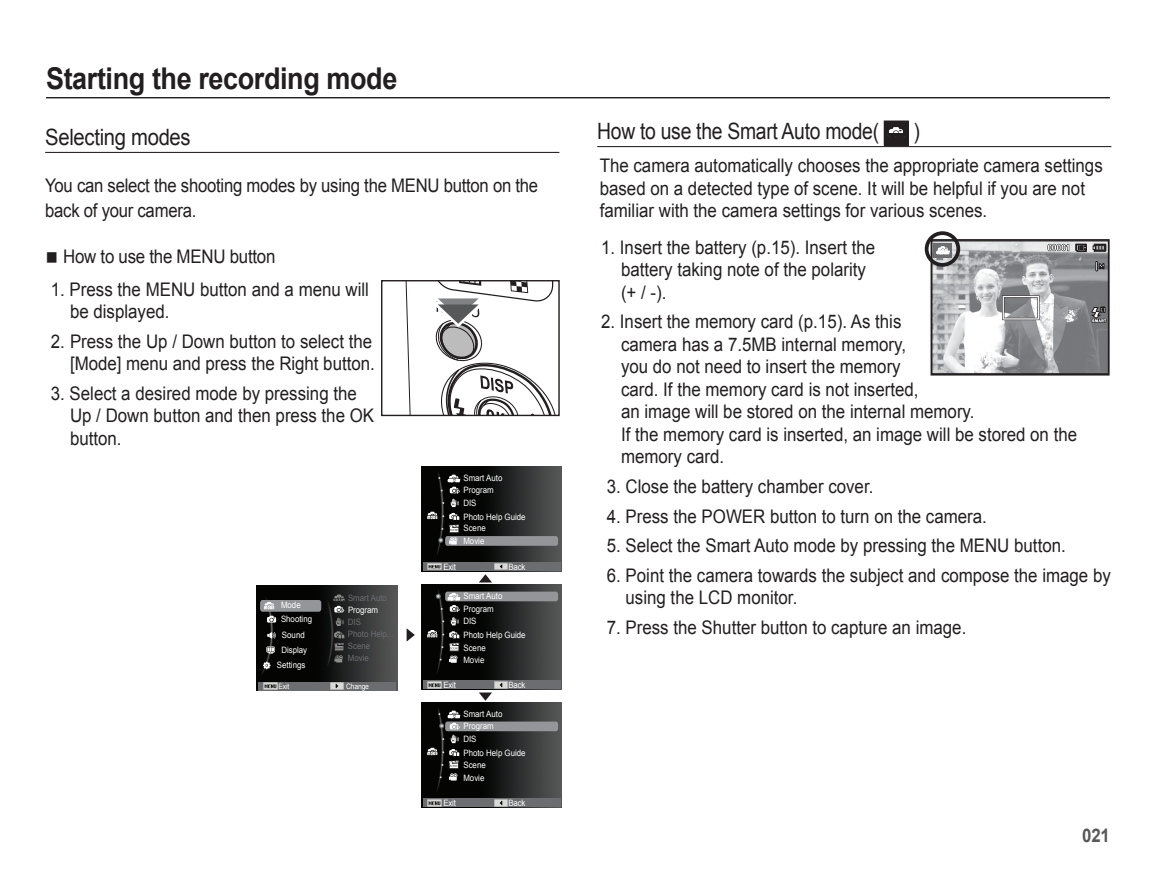
<style>
.page{position:relative;width:1156px;height:872px;background:#fff}
.page>*{position:absolute;margin:0;border:0;box-sizing:border-box;transform-origin:0 0}
.t1{font:700 30px "Arial";letter-spacing:-.015em;color:#231f20;scale:.9 1}
.t2{font:22.5px "Arial";letter-spacing:-.015em;color:#231f20;scale:.86 1}
.t3{font:22.5px "Arial";letter-spacing:-.015em;color:#231f20;scale:.9 1}
.t4{font:18.75px/22.5px "Arial";color:#231f20;scale:.9 1}
.t5{font:18.75px/25px "Arial";color:#231f20;scale:.89 1}
.t6{font:700 18.75px "Arial";color:#57585a;scale:.9 1}
.t7{font:8.75px/12.5px "Arial";color:#fff;scale:.9 1}
.t8{font:8.75px/11.2px "Arial";color:#6c6d70;scale:.9 1}
.t9{font:7.5px "Arial";letter-spacing:-.025em;color:#fff;scale:.9 1}
.s1{font-family:"si ss icons 02"}
</style>
<div class="page">
<svg style="left:381px;top:281px;width:178px;height:134px"></svg>
<hr style="left:46px;top:97px;width:1063px;height:1px;background:#231f20">
<hr style="left:597px;top:146px;width:514px;height:1px;background:#231f20">
<div style="left:883px;top:121px;width:25px;height:24px;background:#231f20"></div>
<div style="left:883px;top:121px;width:25px;height:24px;border:1px solid #231f20"></div>
<svg style="left:889px;top:127px;width:16px;height:10px"></svg>
<hr style="left:45px;top:152px;width:514px;height:1px;background:#231f20">
<svg style="left:406px;top:628px;width:9px;height:13px"></svg>
<img style="left:257px;top:586px;width:140px;height:105px">
<div style="left:258px;top:682px;width:137px;height:8px;background:#6c6d70"></div>
<svg style="left:267px;top:632px;width:10px;height:6px"></svg>
<svg style="left:266px;top:646px;width:9px;height:7px"></svg>
<svg style="left:260px;top:600px;width:61px;height:22px"></svg>
<svg style="left:263px;top:661px;width:7px;height:8px"></svg>
<svg style="left:333px;top:594px;width:12px;height:68px"></svg>
<img style="left:263px;top:682px;width:14px;height:7px">
<svg style="left:330px;top:682px;width:13px;height:7px"></svg>
<img style="left:421px;top:585px;width:140px;height:105px">
<div style="left:445px;top:591px;width:113px;height:10px;background:#939598;border-radius:2px"></div>
<div style="left:423px;top:681px;width:137px;height:8px;background:#6c6d70"></div>
<img style="left:428px;top:681px;width:14px;height:7px">
<svg style="left:427px;top:593px;width:33px;height:70px;background:#30302f"></svg>
<img style="left:421px;top:466px;width:140px;height:105px">
<div style="left:423px;top:562px;width:137px;height:9px;background:#6c6d70"></div>
<div style="left:445px;top:536px;width:113px;height:10px;background:#939598;border-radius:2px"></div>
<img style="left:428px;top:563px;width:14px;height:7px">
<svg style="left:427px;top:475px;width:33px;height:69px;background:#313130"></svg>
<img style="left:421px;top:702px;width:140px;height:105px">
<div style="left:445px;top:721px;width:113px;height:10px;background:#939598;border-radius:2px"></div>
<div style="left:423px;top:798px;width:137px;height:9px;background:#6c6d70"></div>
<img style="left:428px;top:799px;width:14px;height:7px">
<svg style="left:494px;top:799px;width:13px;height:7px"></svg>
<svg style="left:427px;top:710px;width:33px;height:70px;background:#323231"></svg>
<svg style="left:478px;top:563px;width:29px;height:19px"></svg>
<svg style="left:478px;top:681px;width:29px;height:20px"></svg>
<svg style="left:933px;top:242px;width:173px;height:130px;background:#abacae"></svg>
<div style="left:930px;top:239px;width:179px;height:136px;border:2px solid #231f20"></div>
<div style="left:924px;top:231px;width:35px;height:36px;border:4px solid #231f20;border-radius:50%"></div>
<h1 class="t1" style="left:46px;top:59px;width:392px">Starting the recording mode</h1>
<p class="t3" style="left:45px;top:122px;width:163px">Selecting modes</p>
<p class="t2" style="left:597px;top:117px;width:329px">How to use the Smart Auto mode(</p>
<p class="t2" style="left:913px;top:117px;width:9px">)</p>
<p class="t5" style="left:45px;top:173px;width:555px">You can select the shooting modes by using the MENU button on the back of your camera.</p>
<p class="t4" style="left:45px;top:246px;width:257px"><span class="s1">Ê</span> How to use the MENU button</p>
<p class="t4" style="left:70px;top:278px;width:334px;text-indent:-19px">1. Press the MENU button and a menu will be displayed.</p>
<p class="t4" style="left:51px;top:330px;width:361px;text-align:right">2. Press the Up / Down button to select the [Mode] menu and press the Right button.</p>
<p class="t4" style="left:70px;top:382px;width:339px;text-indent:-19px">3. Select a desired mode by pressing the<br>Up / Down button and then press the OK button.</p>
<p class="t4" style="left:599px;top:154px;width:560px">The camera automatically chooses the appropriate camera settings based on a detected type of scene. It will be helpful if you are not familiar with the camera settings for various scenes.</p>
<p class="t4" style="left:621px;top:236px;width:284px;text-indent:-20px">1. Insert the battery (p.15). Insert the battery taking note of the polarity (+ / -).</p>
<p class="t4" style="left:621px;top:311px;width:508px;text-indent:-20px">2. Insert the memory card (p.15). As this<br>camera has a 7.5MB internal memory,<br>you do not need to insert the memory<br>card. If the memory card is not inserted,<br>an image will be stored on the internal memory.<br>If the memory card is inserted, an image will be stored on the memory card.</p>
<p class="t4" style="left:606px;top:475px;width:297px">3. Close the battery chamber cover.</p>
<p class="t4" style="left:606px;top:505px;width:424px">4. Press the POWER button to turn on the camera.</p>
<p class="t4" style="left:606px;top:534px;width:511px">5. Select the Smart Auto mode by pressing the MENU button.</p>
<p class="t4" style="left:625px;top:564px;width:540px;text-indent:-19px">6. Point the camera towards the subject and compose the image by using the LCD monitor.</p>
<p class="t4" style="left:606px;top:616px;width:401px">7. Press the Shutter button to capture an image.</p>
<p class="t7" style="left:463px;top:471px;width:45px">Smart Auto</p>
<p class="t7" style="left:463px;top:484px;width:35px">Program<br>DIS</p>
<p class="t7" style="left:463px;top:511px;width:71px;line-height:11.2px">Photo Help Guide<br>Scene</p>
<p class="t7" style="left:463px;top:535px;width:25px">Movie</p>
<p class="t7" style="left:443px;top:560px;width:15px">Exit</p>
<p class="t7" style="left:508px;top:560px;width:20px">Back</p>
<p class="t7" style="left:463px;top:590px;width:45px">Smart Auto</p>
<p class="t8" style="left:348px;top:592px;width:45px">Smart Auto</p>
<p class="t7" style="left:281px;top:599px;width:23px">Mode</p>
<p class="t7" style="left:463px;top:602px;width:35px">Program<br>DIS</p>
<p class="t7" style="left:463px;top:628px;width:71px">Photo Help Guide<br>Scene<br>Movie</p>
<p class="t7" style="left:348px;top:603px;width:35px">Program</p>
<p class="t8" style="left:348px;top:616px;width:16px">DIS</p>
<p class="t7" style="left:281px;top:610px;width:36px;line-height:16.2px">Shooting<br>Sound</p>
<p class="t7" style="left:277px;top:642px;width:35px;line-height:15.8px;text-align:center">Display<br>Settings</p>
<p class="t8" style="left:348px;top:628px;width:52px">Photo Help...<br>Scene</p>
<p class="t8" style="left:348px;top:652px;width:25px">Movie</p>
<p class="t9" style="left:278px;top:681px;width:13px">Exit</p>
<p class="t9" style="left:346px;top:681px;width:27px">Change</p>
<p class="t7" style="left:443px;top:679px;width:15px">Exit</p>
<p class="t7" style="left:508px;top:679px;width:20px">Back</p>
<p class="t7" style="left:463px;top:707px;width:45px">Smart Auto</p>
<p class="t7" style="left:463px;top:719px;width:35px">Program<br>DIS</p>
<p class="t7" style="left:463px;top:746px;width:71px">Photo Help Guide<br>Scene<br>Movie</p>
<p class="t7" style="left:443px;top:796px;width:15px">Exit</p>
<p class="t7" style="left:508px;top:796px;width:20px">Back</p>
<p class="t6" style="left:1081px;top:823px;width:32px">021</p>
</div>
